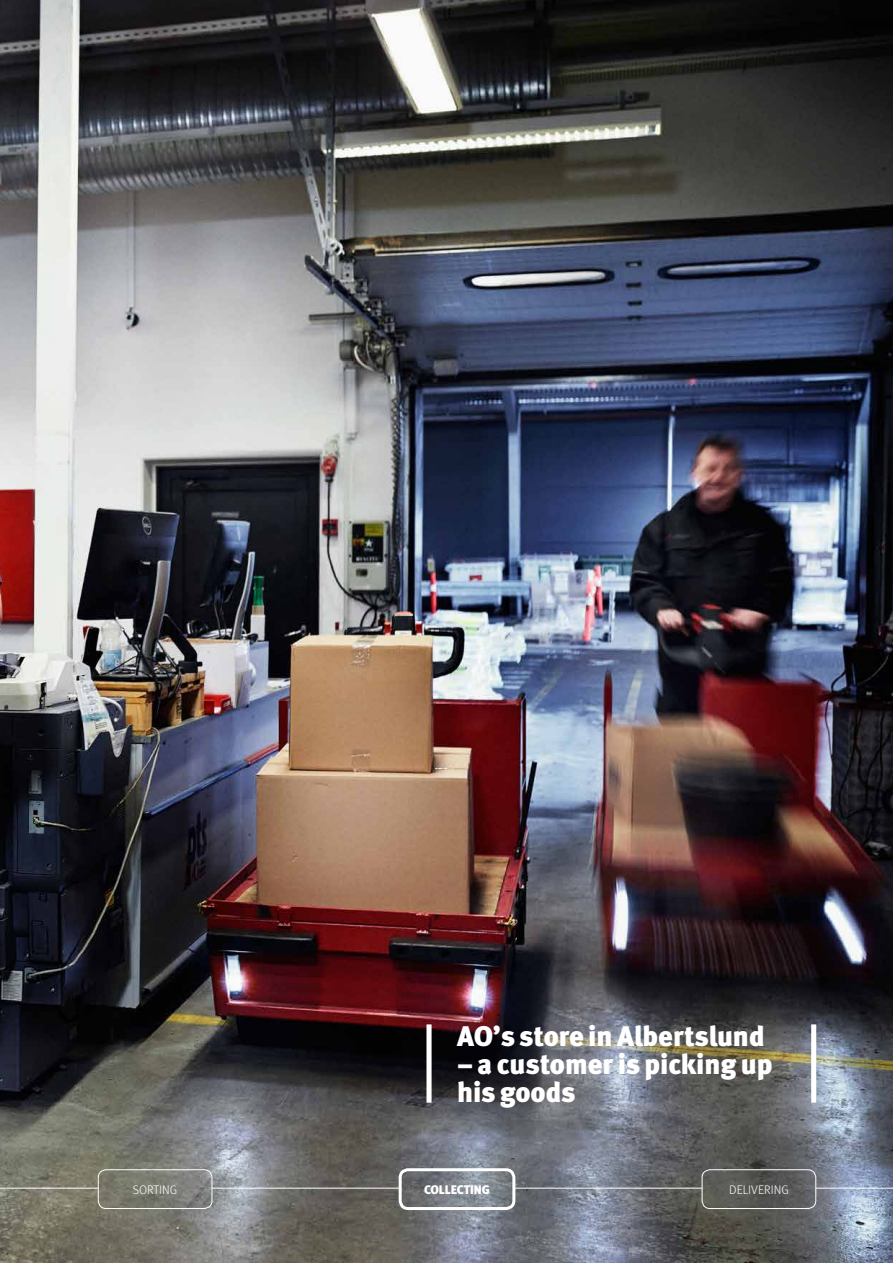
<style>
.page{position:relative;width:893px;height:1263px;background:#fff}
.page>*{position:absolute;margin:0;border:0;box-sizing:border-box;transform-origin:0 0}
.t1{font:28.35px/28px "Meta Black LF";letter-spacing:-.005em;color:#fff}
.t2{font:12.45px "Meta Light LF";color:#fff}
.t3{font:12.45px "Meta Black LF";color:#fff}
</style>
<div class="page">
<img style="left:0;top:0;width:893px;height:1263px">
<div style="left:426px;top:1024px;width:6px;height:79px;background:#fff"></div>
<div style="left:811px;top:1024px;width:5px;height:79px;background:#fff"></div>
<div style="left:98px;top:1169px;width:114px;height:40px;border:1px solid #fff;border-radius:8px"></div>
<div style="left:399px;top:1168px;width:116px;height:42px;border:3px solid #fff;border-radius:8px"></div>
<div style="left:702px;top:1169px;width:114px;height:40px;border:1px solid #fff;border-radius:8px"></div>
<hr style="left:0;top:1188px;width:98px;height:1px;background:#fff">
<hr style="left:212px;top:1188px;width:188px;height:1px;background:#fff">
<hr style="left:514px;top:1188px;width:188px;height:1px;background:#fff">
<hr style="left:816px;top:1188px;width:77px;height:1px;background:#fff">
<p class="t1" style="left:457px;top:1022px;width:309px">AO’s store in Albertslund</p>
<p class="t1" style="left:457px;top:1050px;width:317px">– a customer is picking up his goods</p>
<p class="t2" style="left:133px;top:1182px;width:46px">SORTING</p>
<p class="t3" style="left:424px;top:1182px;width:68px">COLLECTING</p>
<p class="t2" style="left:729px;top:1182px;width:61px">DELIVERING</p>
</div>
